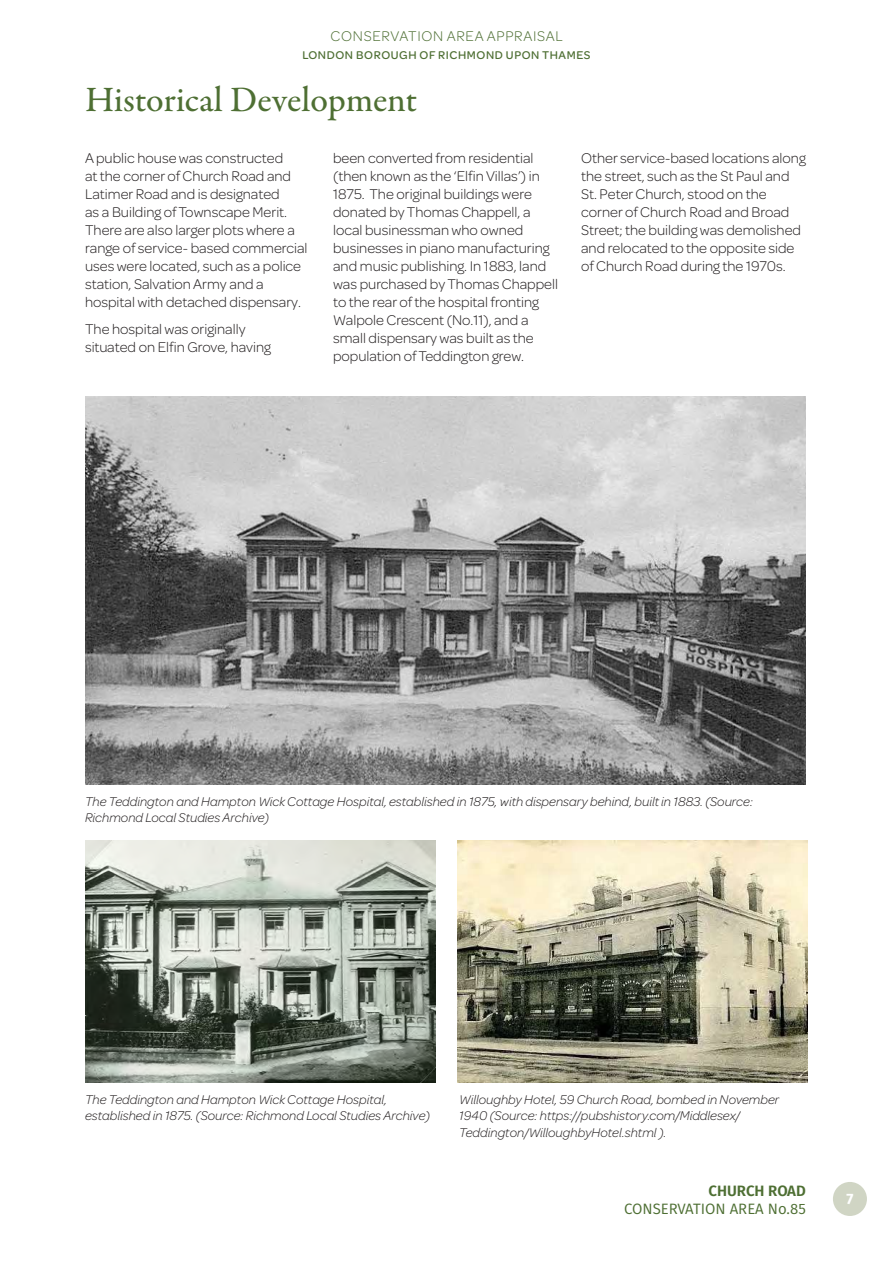
<style>
.page{position:relative;width:893px;height:1263px;background:#fff}
.page>*{position:absolute;margin:0;border:0;box-sizing:border-box;transform-origin:0 0}
.t1{font:500 36px "Garamond Premr Pro";letter-spacing:-.005em;color:#4e6f33}
.t2{font:300 15px/18px "Omnes";color:#231f20}
.t3{font:300 15px "Omnes";letter-spacing:.05em;color:#4e6f33}
.t4{font:15px "Fira Sans";color:#4e6f33}
.t5{font:600 15px "Fira Sans";color:#4e6f33}
.t6{font:700 15px "Fira Sans";color:#fff}
.t7{font:italic 300 13.5px/16.2px "Omnes";color:#231f20}
.t8{font:500 12px "Omnes";letter-spacing:.05em;color:#4e6f33}
</style>
<div class="page">
<div style="left:833px;top:1182px;width:34px;height:34px;background:#d0d5c4;border-radius:50%"></div>
<img style="left:85px;top:396px;width:721px;height:389px">
<img style="left:85px;top:840px;width:351px;height:243px">
<img style="left:457px;top:840px;width:351px;height:243px">
<p class="t3" style="left:330px;top:26px;width:234px">CONSERVATION AREA APPRAISAL</p>
<p class="t8" style="left:302px;top:46px;width:290px">LONDON BOROUGH OF RICHMOND UPON THAMES</p>
<h1 class="t1" style="left:85px;top:78px;width:334px">Historical Development</h1>
<p class="t2" style="left:85px;top:148px;width:224px">A public house was constructed<br>at the corner of Church Road and<br>Latimer Road and is designated<br>as a Building of Townscape Merit.<br>There are also larger plots where a range of service- based commercial uses were located, such as a police station, Salvation Army and a hospital with detached dispensary.</p>
<p class="t2" style="left:85px;top:319px;width:188px">The hospital was originally situated on Elfin Grove, having</p>
<p class="t2" style="left:333px;top:148px;width:226px">been converted from residential (then known as the ‘Elfin Villas’) in 1875. The original buildings were donated by Thomas Chappell, a local businessman who owned businesses in piano manufacturing and music publishing. In 1883, land was purchased by Thomas Chappell to the rear of the hospital fronting Walpole Crescent (No.11), and a small dispensary was built as the population of Teddington grew.</p>
<p class="t2" style="left:581px;top:148px;width:226px">Other service-based locations along the street, such as the St Paul and St. Peter Church, stood on the corner of Church Road and Broad Street; the building was demolished and relocated to the opposite side of Church Road during the 1970s.</p>
<p class="t7" style="left:85px;top:793px;width:669px">The Teddington and Hampton Wick Cottage Hospital, established in 1875, with dispensary behind, built in 1883. (Source:<br>Richmond Local Studies Archive)</p>
<p class="t7" style="left:85px;top:1091px;width:347px">The Teddington and Hampton Wick Cottage Hospital, established in 1875. (Source: Richmond Local Studies Archive)</p>
<p class="t7" style="left:459px;top:1091px;width:322px">Willoughby Hotel, 59 Church Road, bombed in November<br>1940 (Source: https://pubshistory.com/Middlesex/<br>Teddington/WilloughbyHotel.shtml ).</p>
<p class="t5" style="left:709px;top:1180px;width:99px">CHURCH ROAD</p>
<p class="t4" style="left:624px;top:1198px;width:183px">CONSERVATION AREA No.85</p>
<p class="t6" style="left:846px;top:1188px;width:9px">7</p>
</div>
